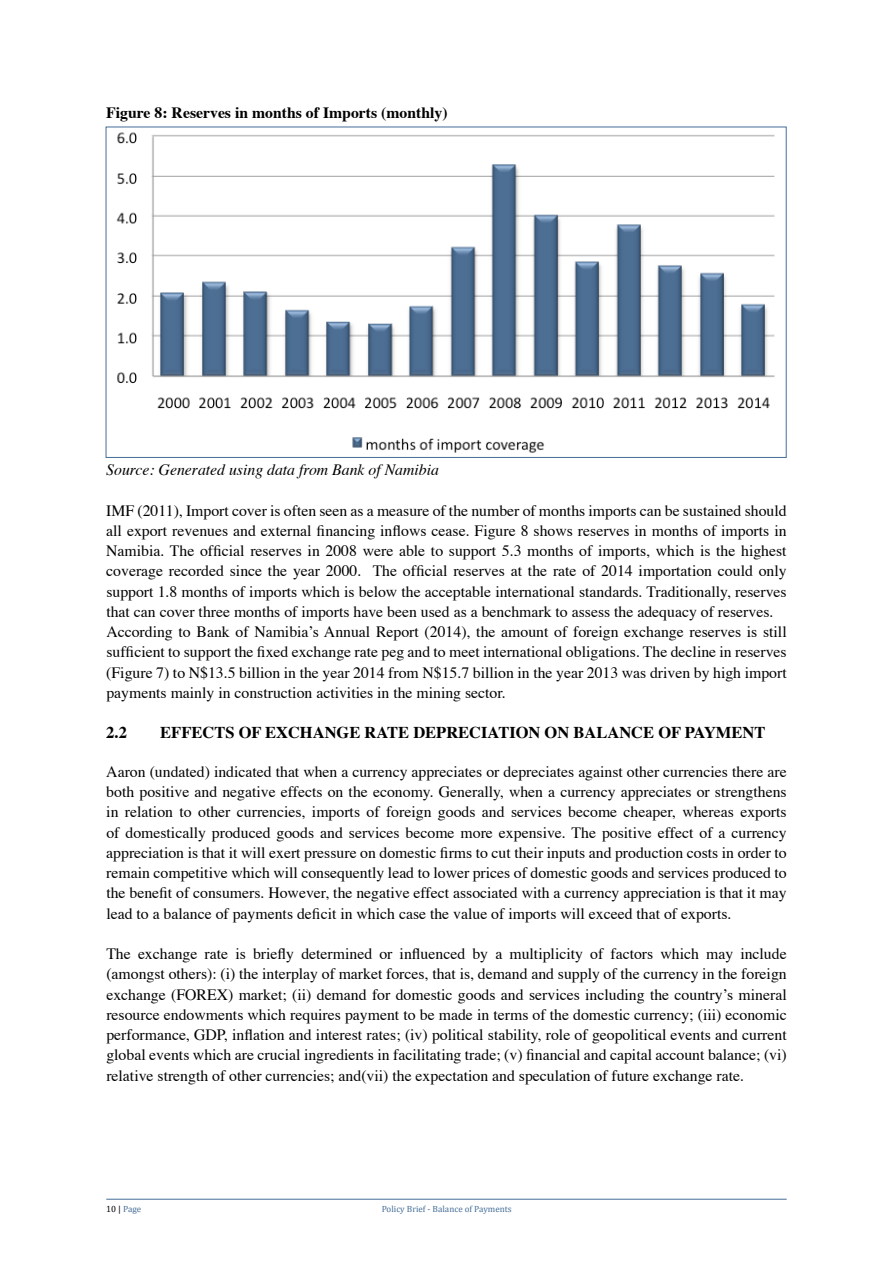
<style>
.page{position:relative;width:893px;height:1263px;background:#fff}
.page>*{position:absolute;margin:0;border:0;box-sizing:border-box;transform-origin:0 0}
.t1{font:700 16.5px "Times";color:#000}
.t2{font:15.75px/20.2px "Times";color:#000;text-align:justify}
.t3{font:700 15.75px "Times";color:#000}
.t4{font:italic 15.75px "Times";color:#000}
.t5{font:9px "Cambria";color:#446d98}
.s1{color:#000}
</style>
<div class="page">
<hr style="left:106px;top:1199px;width:681px;height:1px;background:#446d98">
<img style="left:116px;top:132px;width:659px;height:321px">
<p class="t3" style="left:106px;top:102px;width:343px">Figure 8: Reserves in months of Imports (monthly)</p>
<p class="t4" style="left:106px;top:460px;width:334px">Source: Generated using data from Bank of Namibia</p>
<p class="t2" style="left:106px;top:501px;width:682px;text-align:left">IMF (2011), Import cover is often seen as a measure of the number of months imports can be sustained should all export revenues and external financing inflows cease. Figure 8 shows reserves in months of imports in Namibia. The official reserves in 2008 were able to support 5.3 months of imports, which is the highest coverage recorded since the year 2000. The official reserves at the rate of 2014 importation could only support 1.8 months of imports which is below the acceptable international standards. Traditionally, reserves that can cover three months of imports have been used as a benchmark to assess the adequacy of reserves.<br>According to Bank of Namibia’s Annual Report (2014), the amount of foreign exchange reserves is still sufficient to support the fixed exchange rate peg and to meet international obligations. The decline in reserves (Figure 7) to N$13.5 billion in the year 2014 from N$15.7 billion in the year 2013 was driven by high import payments mainly in construction activities in the mining sector.</p>
<p class="t1" style="left:106px;top:722px;width:22px">2.2</p>
<p class="t1" style="left:160px;top:722px;width:607px">EFFECTS OF EXCHANGE RATE DEPRECIATION ON BALANCE OF PAYMENT</p>
<p class="t2" style="left:106px;top:762px;width:682px">Aaron (undated) indicated that when a currency appreciates or depreciates against other currencies there are both positive and negative effects on the economy. Generally, when a currency appreciates or strengthens in relation to other currencies, imports of foreign goods and services become cheaper, whereas exports of domestically produced goods and services become more expensive. The positive effect of a currency appreciation is that it will exert pressure on domestic firms to cut their inputs and production costs in order to remain competitive which will consequently lead to lower prices of domestic goods and services produced to the benefit of consumers. However, the negative effect associated with a currency appreciation is that it may lead to a balance of payments deficit in which case the value of imports will exceed that of exports.</p>
<p class="t2" style="left:106px;top:945px;width:682px">The exchange rate is briefly determined or influenced by a multiplicity of factors which may include (amongst others): (i) the interplay of market forces, that is, demand and supply of the currency in the foreign exchange (FOREX) market; (ii) demand for domestic goods and services including the country’s mineral resource endowments which requires payment to be made in terms of the domestic currency; (iii) economic performance, GDP, inflation and interest rates; (iv) political stability, role of geopolitical events and current global events which are crucial ingredients in facilitating trade; (v) financial and capital account balance; (vi) relative strength of other currencies; and(vii) the expectation and speculation of future exchange rate.</p>
<p class="t5" style="left:106px;top:1203px;width:36px"><span class="s1">10 |</span> Page</p>
<p class="t5" style="left:382px;top:1203px;width:132px">Policy Brief - Balance of Payments</p>
</div>
